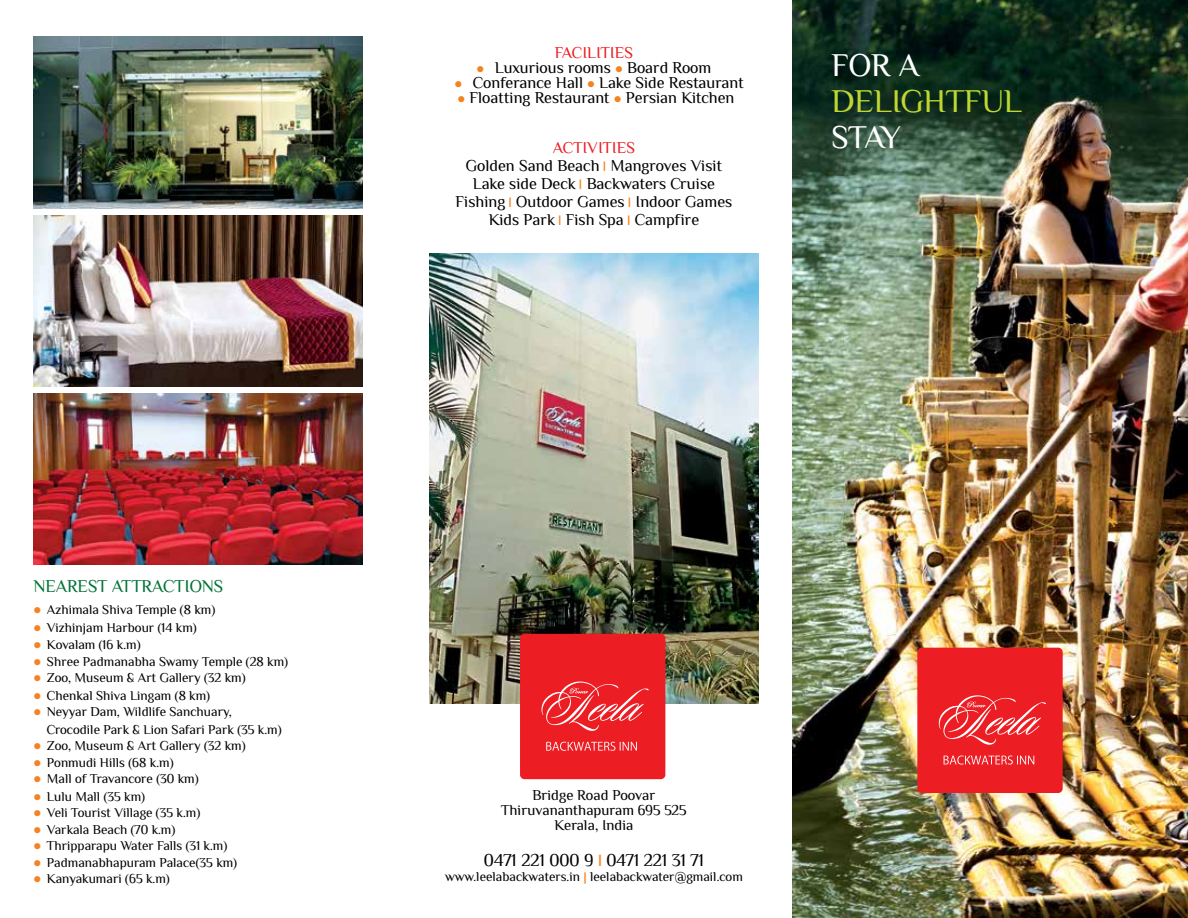
<style>
.page{position:relative;width:1188px;height:918px;background:#fff}
.page>*{position:absolute;margin:0;border:0;box-sizing:border-box;transform-origin:0 0}
.t1{font:33px "Philosopher";color:#bfd730}
.t2{font:33px "Philosopher";letter-spacing:-.01em;color:#fff}
.t3{font:18px "Philosopher";color:#000}
.t4{font:18px "Philosopher";color:#007236}
.t5{font:16.5px/18px "Philosopher";color:#000;text-align:center}
.t6{font:16.5px "Philosopher";color:#ed1d24}
.t7{font:15px/15px "Philosopher";color:#000;text-align:center}
.t8{font:13.5px/17.5px "Philosopher";color:#000}
.s1{color:#f58220}
.s2{color:#ed1d24}
.s3{font-family:"Abenda";font-size:13.5px;color:#f58220}
.s4{font-family:"Futura BT";font-weight:500;font-size:15px;color:#f58220}
.s5{font-family:"Arial";font-weight:700;font-size:12px;color:#f58220}
</style>
<div class="page">
<img style="left:429px;top:254px;width:330px;height:449px">
<img style="left:792px;top:0;width:396px;height:918px">
<img style="left:33px;top:215px;width:330px;height:172px">
<img style="left:33px;top:37px;width:330px;height:171px">
<img style="left:33px;top:393px;width:330px;height:172px">
<div style="left:917px;top:648px;width:146px;height:145px;background:#ed1d24;border-radius:4px"></div>
<svg style="left:944px;top:756px;width:90px;height:9px"></svg>
<svg style="left:939px;top:695px;width:107px;height:50px"></svg>
<div style="left:520px;top:634px;width:145px;height:145px;background:#ed1d24;border-radius:4px"></div>
<svg style="left:546px;top:742px;width:91px;height:9px"></svg>
<svg style="left:541px;top:682px;width:108px;height:49px"></svg>
<h2 class="t4" style="left:33px;top:577px;width:191px">NEAREST ATTRACTIONS</h2>
<p class="t8" style="left:33px;top:601px;width:183px"><span class="s1">●</span> Azhimala Shiva Temple (8 km)</p>
<p class="t8" style="left:33px;top:618px;width:165px"><span class="s1">●</span> Vizhinjam Harbour (14 km)</p>
<p class="t8" style="left:33px;top:636px;width:109px"><span class="s1">●</span> Kovalam (16 k.m)</p>
<p class="t8" style="left:33px;top:653px;width:256px"><span class="s1">●</span> Shree Padmanabha Swamy Temple (28 km)</p>
<p class="t8" style="left:33px;top:669px;width:214px"><span class="s1">●</span> Zoo, Museum &amp; Art Gallery (32 km)</p>
<p class="t8" style="left:33px;top:687px;width:178px"><span class="s1">●</span> Chenkal Shiva Lingam (8 km)</p>
<p class="t8" style="left:47px;top:703px;width:236px;text-indent:-14px"><span class="s1">●</span> Neyyar Dam, Wildlife Sanchuary,<br>Crocodile Park &amp; Lion Safari Park (35 k.m)</p>
<p class="t8" style="left:33px;top:737px;width:214px"><span class="s1">●</span> Zoo, Museum &amp; Art Gallery (32 km)</p>
<p class="t8" style="left:33px;top:754px;width:142px"><span class="s1">●</span> Ponmudi Hills (68 k.m)</p>
<p class="t8" style="left:33px;top:770px;width:167px"><span class="s1">●</span> Mall of Travancore (30 km)</p>
<p class="t8" style="left:33px;top:788px;width:113px"><span class="s1">●</span> Lulu Mall (35 km)</p>
<p class="t8" style="left:33px;top:804px;width:168px"><span class="s1">●</span> Veli Tourist Village (35 k.m)</p>
<p class="t8" style="left:33px;top:821px;width:143px"><span class="s1">●</span> Varkala Beach (70 k.m)</p>
<p class="t8" style="left:33px;top:837px;width:195px"><span class="s1">●</span> Thripparapu Water Falls (31 k.m)</p>
<p class="t8" style="left:33px;top:854px;width:205px"><span class="s1">●</span> Padmanabhapuram Palace(35 km)</p>
<p class="t8" style="left:33px;top:870px;width:138px"><span class="s1">●</span> Kanyakumari (65 k.m)</p>
<p class="t6" style="left:555px;top:43px;width:80px">FACILITIES</p>
<p class="t5" style="left:477px;top:58px;width:236px"><span class="s1">●</span> Luxurious rooms <span class="s1">●</span> Board Room</p>
<p class="t5" style="left:454px;top:73px;width:291px"><span class="s1">●</span> Conferance Hall <span class="s1">●</span> Lake Side Restaurant</p>
<p class="t5" style="left:458px;top:88px;width:279px"><span class="s1">●</span> Floatting Restaurant <span class="s1">●</span> Persian Kitchen</p>
<p class="t5" style="left:456px;top:139px;width:278px"><span class="s2">ACTIVITIES<br></span>Golden Sand Beach <span class="s3">I</span> Mangroves Visit<br>Lake side Deck <span class="s3">I</span> Backwaters Cruise<br>Fishing <span class="s3">I</span> Outdoor Games <span class="s3">I</span> Indoor Games<br>Kids Park <span class="s3">I</span> Fish Spa <span class="s3">I</span> Campfire</p>
<h1 class="t2" style="left:831px;top:48px;width:89px">FOR A</h1>
<h1 class="t1" style="left:831px;top:84px;width:192px">DELIGHTFUL</h1>
<h1 class="t2" style="left:831px;top:120px;width:71px">STAY</h1>
<p class="t7" style="left:501px;top:788px;width:187px">Bridge Road Poovar<br>Thiruvananthapuram 695 525<br>Kerala, India</p>
<h2 class="t3" style="left:484px;top:850px;width:222px">0471 221 000 9 <span class="s4">l</span> 0471 221 31 71</h2>
<p class="t8" style="left:445px;top:867px;width:299px">www.leelabackwaters.in <span class="s5">|</span> leelabackwater@gmail.com</p>
</div>
